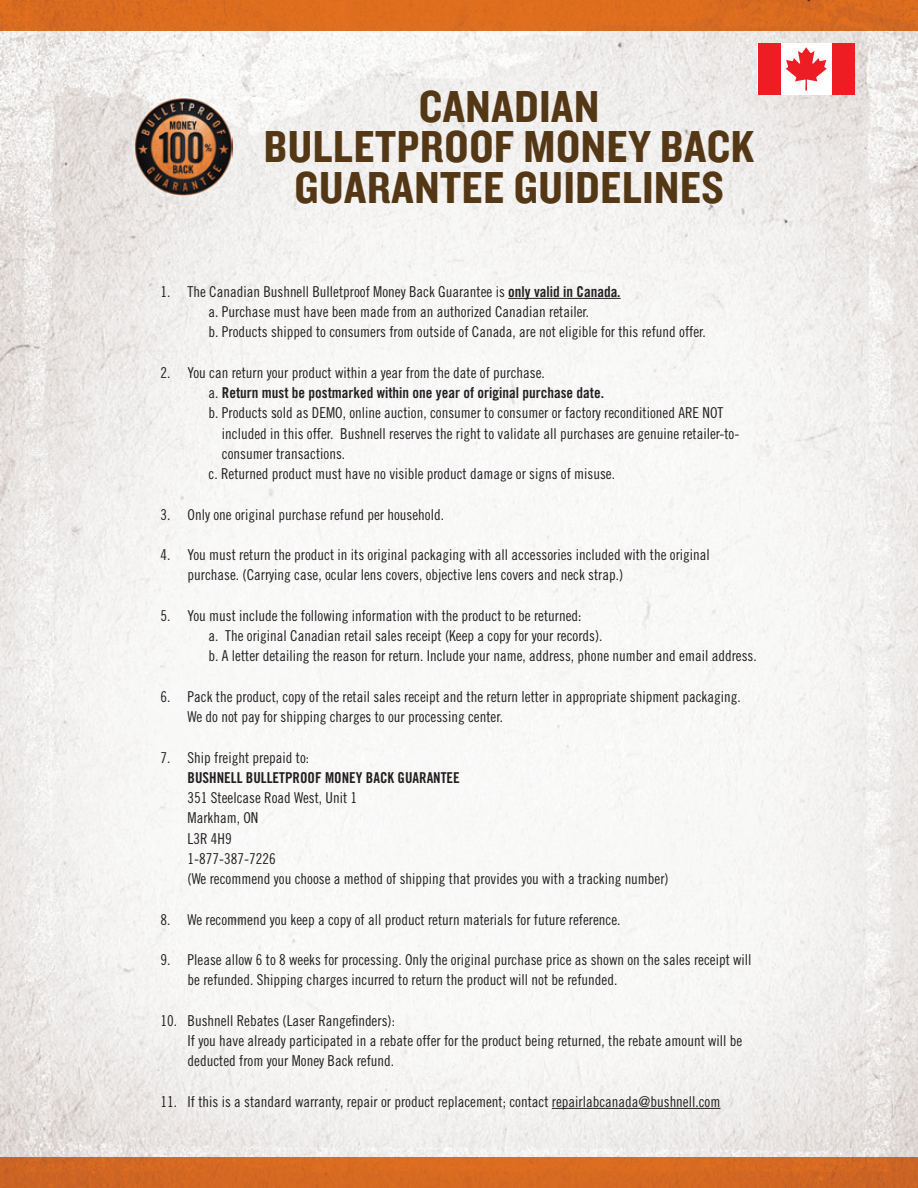
<style>
.page{position:relative;width:918px;height:1188px;background:#fff}
.page>*{position:absolute;margin:0;border:0;box-sizing:border-box;transform-origin:0 0}
.t1{font:46.5px/40.5px "Knockout HTF50 Welterweight";letter-spacing:.015em;color:#543715;text-align:center}
.t2{font:15px/20.2px "Trade Gothic Cond Eighteen";color:#231f20}
.t3{font:15px "Trade Gothic Bold Cond Twenty";color:#231f20}
.s1{font-family:"Trade Gothic Bold Cond Twenty"}
.s2{font-family:"Trade Gothic Cond Eighteen"}
</style>
<div class="page">
<img style="left:0;top:0;width:918px;height:1188px">
<hr style="left:508px;top:298px;width:113px;height:1px;background:#231f20">
<hr style="left:552px;top:1108px;width:168px;height:1px;background:#231f20">
<img style="left:135px;top:98px;width:98px;height:97px">
<div style="left:758px;top:43px;width:97px;height:51px;background:#fff"></div>
<div style="left:758px;top:43px;width:23px;height:51px;background:#ee1d23"></div>
<div style="left:832px;top:43px;width:23px;height:51px;background:#ee1d23"></div>
<svg style="left:786px;top:47px;width:41px;height:43px"></svg>
<h1 class="t1" style="left:264px;top:87px;width:492px">CANADIAN<br>BULLETPROOF MONEY BACK<br>GUARANTEE GUIDELINES</h1>
<p class="t2" style="left:209px;top:281px;width:499px;text-indent:-48px">1. The Canadian Bushnell Bulletproof Money Back Guarantee is <span class="s1">only valid in Canada.<br></span>a. Purchase must have been made from an authorized Canadian retailer.<br>b. Products shipped to consumers from outside of Canada, are not eligible for this refund offer.</p>
<p class="t2" style="left:161px;top:362px;width:386px">2. You can return your product within a year from the date of purchase.</p>
<p class="t3" style="left:209px;top:384px;width:397px"><span class="s2">a.</span> Return must be postmarked within one year of original purchase date.</p>
<p class="t2" style="left:209px;top:403px;width:516px">b. Products sold as DEMO, online auction, consumer to consumer or factory reconditioned ARE NOT</p>
<p class="t2" style="left:222px;top:423px;width:519px">included in this offer. Bushnell reserves the right to validate all purchases are genuine retailer-to-</p>
<p class="t2" style="left:222px;top:443px;width:125px">consumer transactions.</p>
<p class="t2" style="left:209px;top:464px;width:408px">c. Returned product must have no visible product damage or signs of misuse.</p>
<p class="t2" style="left:161px;top:504px;width:285px">3. Only one original purchase refund per household.</p>
<p class="t2" style="left:188px;top:545px;width:524px;text-indent:-27px">4. You must return the product in its original packaging with all accessories included with the original purchase. (Carrying case, ocular lens covers, objective lens covers and neck strap.)</p>
<p class="t2" style="left:209px;top:605px;width:550px;text-indent:-48px">5. You must include the following information with the product to be returned:<br>a. The original Canadian retail sales receipt (Keep a copy for your records).<br>b. A letter detailing the reason for return. Include your name, address, phone number and email address.</p>
<p class="t2" style="left:188px;top:686px;width:555px;text-indent:-27px">6. Pack the product, copy of the retail sales receipt and the return letter in appropriate shipment packaging.<br>We do not pay for shipping charges to our processing center.</p>
<p class="t2" style="left:161px;top:747px;width:150px">7. Ship freight prepaid to:</p>
<p class="t3" style="left:188px;top:768px;width:274px">BUSHNELL BULLETPROOF MONEY BACK GUARANTEE</p>
<p class="t2" style="left:188px;top:788px;width:483px">351 Steelcase Road West, Unit 1<br>Markham, ON<br>L3R 4H9<br>1-877-387-7226<br>(We recommend you choose a method of shipping that provides you with a tracking number)</p>
<p class="t2" style="left:161px;top:909px;width:461px">8. We recommend you keep a copy of all product return materials for future reference.</p>
<p class="t2" style="left:188px;top:950px;width:566px;text-indent:-27px">9. Please allow 6 to 8 weeks for processing. Only the original purchase price as shown on the sales receipt will be refunded. Shipping charges incurred to return the product will not be refunded.</p>
<p class="t2" style="left:188px;top:1010px;width:556px;text-indent:-27px">10. Bushnell Rebates (Laser Rangefinders):<br>If you have already participated in a rebate offer for the product being returned, the rebate amount will be deducted from your Money Back refund.</p>
<p class="t2" style="left:161px;top:1091px;width:561px">11. If this is a standard warranty, repair or product replacement; contact repairlabcanada@bushnell.com</p>
</div>
